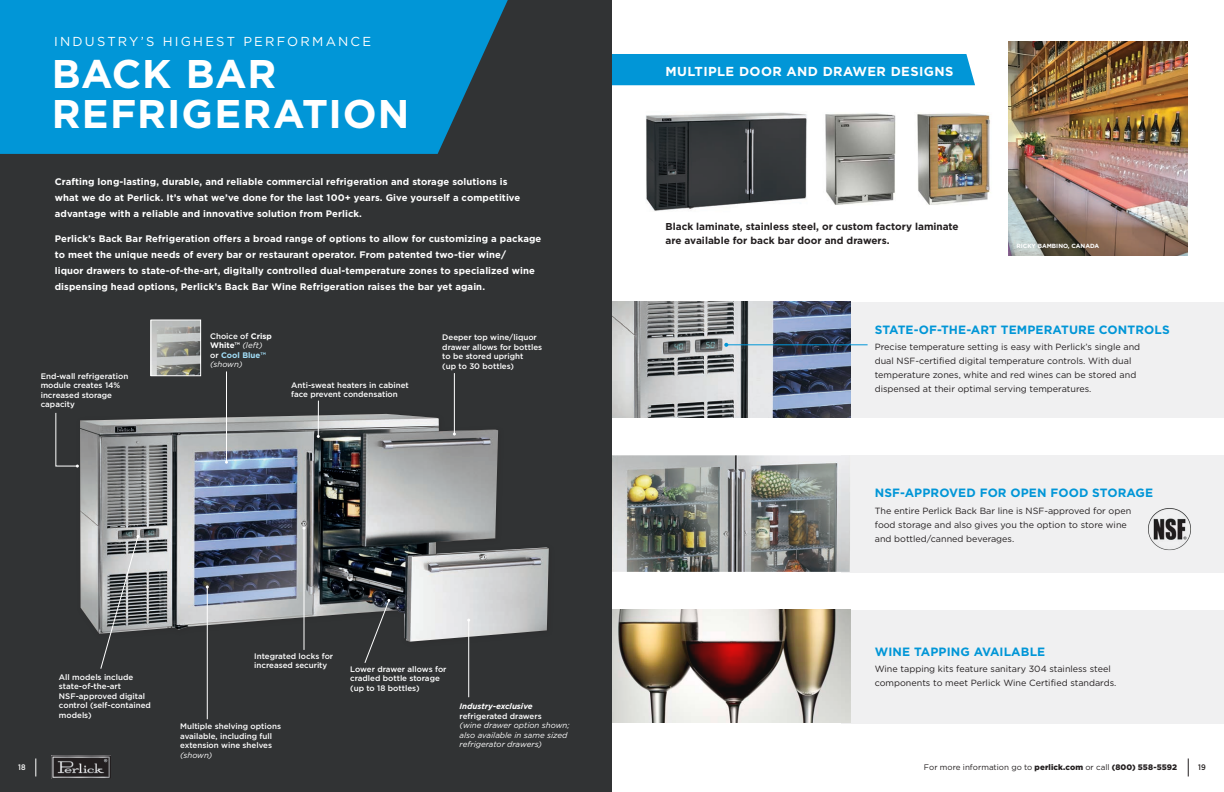
<style>
.page{position:relative;width:1224px;height:792px;background:#fff}
.page>*{position:absolute;margin:0;border:0;box-sizing:border-box;transform-origin:0 0}
.t1{font:700 40px/40px "Gotham";letter-spacing:.02em;color:#fff}
.t2{font:13px "Gotham";letter-spacing:.17em;color:#fff}
.t3{font:700 13px "Gotham";letter-spacing:.03em;color:#fff}
.t4{font:700 12px "Gotham";letter-spacing:.01em;color:#0196d7}
.t5{font:700 10px/14px "Gotham";color:#231f20}
.t6{font:700 9.5px/16px "Gotham";letter-spacing:.01em;color:#fff}
.t7{font:9px/14px "Gotham";color:#231f20}
.t8{font:500 8px/9.5px "Gotham";color:#fff}
.t9{font:italic 8px/9.5px "Gotham";color:#fff}
.t10{font:8px "Gotham";letter-spacing:.005em;color:#231f20}
.t11{font:500 8px "Gotham";color:#fff;scale:.9 1}
.t12{font:500 8px "Gotham";color:#231f20;scale:.9 1}
.t13{font:700 6px "Gotham";color:#fff}
.s1{font-weight:500;font-style:normal}
.s2{font-weight:700;font-style:normal}
.s3{font-weight:700;font-style:normal;color:#a2def8}
.s4{font-weight:400;font-style:italic}
.s5{font-weight:700}
.s6{font-weight:900}
</style>
<div class="page">
<svg style="left:1188px;top:758px;width:1px;height:18px"></svg>
<div style="left:612px;top:54px;width:363px;height:31px;background:#0196d7"></div>
<div style="left:0;top:0;width:612px;height:792px;background:#313334"></div>
<svg style="left:0;top:0;width:508px;height:154px;background:#048fcb"></svg>
<div style="left:841px;top:610px;width:383px;height:113px;background:#f0f0f1"></div>
<div style="left:841px;top:455px;width:383px;height:117px;background:#f0f0f1"></div>
<div style="left:841px;top:302px;width:383px;height:116px;background:#f0f0f1"></div>
<img style="left:612px;top:610px;width:238px;height:113px">
<img style="left:612px;top:455px;width:238px;height:117px">
<img style="left:612px;top:302px;width:238px;height:116px">
<svg style="left:36px;top:758px;width:1px;height:18px"></svg>
<img style="left:51px;top:755px;width:59px;height:24px">
<img style="left:80px;top:414px;width:469px;height:228px">
<hr style="left:454px;top:373px;width:1px;height:61px;background:#fff">
<hr style="left:226px;top:371px;width:1px;height:91px;background:#fff">
<svg style="left:364px;top:599px;width:26px;height:64px"></svg>
<img style="left:153px;top:322px;width:46px;height:52px">
<div style="left:151px;top:320px;width:50px;height:56px;border:1px solid #fff"></div>
<svg style="left:100px;top:535px;width:39px;height:134px"></svg>
<hr style="left:318px;top:401px;width:1px;height:35px;background:#fff">
<svg style="left:55px;top:412px;width:24px;height:56px"></svg>
<hr style="left:468px;top:620px;width:1px;height:77px;background:#fff">
<hr style="left:207px;top:587px;width:1px;height:132px;background:#fff">
<hr style="left:304px;top:528px;width:1px;height:122px;background:#fff">
<hr style="left:726px;top:344px;width:142px;height:1px;background:#0196d7">
<svg style="left:724px;top:343px;width:4px;height:4px"></svg>
<img style="left:646px;top:112px;width:161px;height:99px">
<img style="left:917px;top:113px;width:73px;height:92px">
<img style="left:825px;top:113px;width:71px;height:92px">
<img style="left:1148px;top:508px;width:43px;height:43px">
<img style="left:1009px;top:41px;width:179px;height:214px">
<p class="t2" style="left:54px;top:33px;width:319px">INDUSTRY’S HIGHEST PERFORMANCE</p>
<p class="t1" style="left:52px;top:53px;width:359px">BACK BAR<br>REFRIGERATION</p>
<p class="t6" style="left:55px;top:174px;width:467px">Crafting long-lasting, durable, and reliable commercial refrigeration and storage solutions is what we do at Perlick. It’s what we’ve done for the last 100+ years. Give yourself a competitive advantage with a reliable and innovative solution from Perlick.</p>
<p class="t6" style="left:55px;top:231px;width:488px">Perlick’s Back Bar Refrigeration offers a broad range of options to allow for customizing a package to meet the unique needs of every bar or restaurant operator. From patented two-tier wine/<br>liquor drawers to state-of-the-art, digitally controlled dual-temperature zones to specialized wine dispensing head options, Perlick’s Back Bar Wine Refrigeration raises the bar yet again.</p>
<p class="t8" style="left:41px;top:371px;width:89px">End-wall refrigeration module creates 14%</p>
<p class="t8" style="left:41px;top:390px;width:73px">increased storage capacity</p>
<p class="t9" style="left:210px;top:331px;width:63px"><span class="s1">Choice of</span> <span class="s2">Crisp<br>White™</span> (left) <span class="s1">or</span> <span class="s3">Cool Blue™ </span>(shown)</p>
<p class="t8" style="left:291px;top:380px;width:119px">Anti-sweat heaters in cabinet face prevent condensation</p>
<p class="t8" style="left:442px;top:333px;width:101px">Deeper top wine/liquor drawer allows for bottles to be stored upright<br>(up to 30 bottles)</p>
<p class="t8" style="left:59px;top:672px;width:93px">All models include state-of-the-art<br>NSF-approved digital control (self-contained models)</p>
<p class="t8" style="left:254px;top:651px;width:81px">Integrated locks for</p>
<p class="t8" style="left:254px;top:661px;width:75px">increased security</p>
<p class="t8" style="left:180px;top:721px;width:102px">Multiple shelving options available, including full extension wine shelves <span class="s4">(shown)</span></p>
<p class="t8" style="left:350px;top:664px;width:98px">Lower drawer allows for cradled bottle storage (up to 18 bottles)</p>
<p class="t9" style="left:460px;top:701px;width:111px"><span class="s5">Industry-exclusive </span><span class="s1">refrigerated drawers<br></span>(wine drawer option shown; also available in same sized refrigerator drawers)</p>
<p class="t3" style="left:666px;top:62px;width:289px">MULTIPLE DOOR AND DRAWER DESIGNS</p>
<p class="t5" style="left:666px;top:219px;width:295px">Black laminate, stainless steel, or custom factory laminate are available for back bar door and drawers.</p>
<p class="t13" style="left:1017px;top:242px;width:84px">RICKY BAMBINO, CANADA</p>
<p class="t4" style="left:875px;top:322px;width:296px">STATE-OF-THE-ART TEMPERATURE CONTROLS</p>
<p class="t7" style="left:875px;top:340px;width:267px">Precise temperature setting is easy with Perlick’s single and dual NSF-certified digital temperature controls. With dual temperature zones, white and red wines can be stored and dispensed at their optimal serving temperatures.</p>
<p class="t4" style="left:875px;top:485px;width:280px">NSF-APPROVED FOR OPEN FOOD STORAGE</p>
<p class="t7" style="left:875px;top:503px;width:258px">The entire Perlick Back Bar line is NSF-approved for open food storage and also gives you the option to store wine and bottled/canned beverages.</p>
<p class="t4" style="left:875px;top:643px;width:172px">WINE TAPPING AVAILABLE</p>
<p class="t7" style="left:875px;top:662px;width:243px">Wine tapping kits feature sanitary 304 stainless steel components to meet Perlick Wine Certified standards.</p>
<p class="t11" style="left:18px;top:762px;width:10px">18</p>
<p class="t10" style="left:924px;top:762px;width:255px">For more information go to <span class="s6">perlick.com</span> or call <span class="s6">(800) 558-5592</span></p>
<p class="t12" style="left:1198px;top:762px;width:10px">19</p>
</div>
